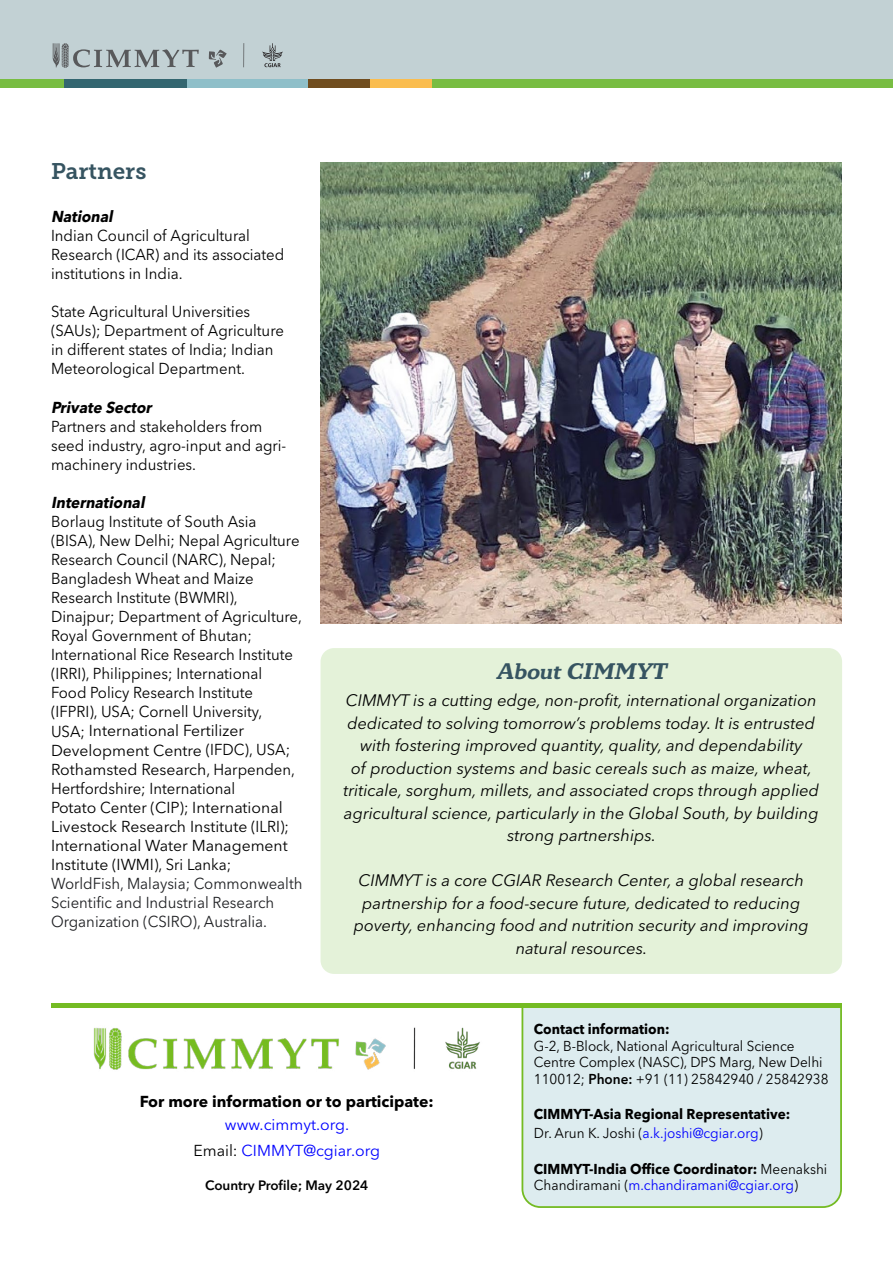
<style>
.page{position:relative;width:893px;height:1263px;background:#fff}
.page>*{position:absolute;margin:0;border:0;box-sizing:border-box;transform-origin:0 0}
.t1{font:italic 700 22.5px "Circe Slab C";color:#365461}
.t2{font:22.5px "Museo Slab 700";color:#365461}
.t3{font:italic 16.5px/22.5px "Avenir Next LT Pro";color:#000;text-align:center}
.t4{font:15.75px/19px "Avenir Next LT Pro";color:#000;scale:.95 1}
.t5{font:15.75px/19px "Avenir Next LT Pro";color:#202124;scale:.95 1}
.t6{font:15.75px "Avenir Next LT Pro";color:#00f}
.t7{font:italic 700 15.75px "Avenir Next LT Pro";color:#000;scale:.95 1}
.t8{font:700 15.75px "Avenir Next LT Pro";color:#000}
.t9{font:700 14.25px/19px "Avenir Next LT Pro";color:#000;scale:.95 1}
.t10{font:14.25px/16.5px "Avenir Next LT Pro";color:#000;scale:.95 1}
.t11{font:600 13.5px "Avenir Next LT Pro";color:#000}
.s1{color:#000}
.s2{font-weight:600}
.s3{font-weight:400}
.s4{font-weight:400;color:#00f}
</style>
<div class="page">
<div style="left:321px;top:648px;width:521px;height:326px;background:#e4f2d9;border-radius:14px"></div>
<div style="left:0;top:0;width:893px;height:80px;background:#c2d1d4"></div>
<div style="left:0;top:80px;width:893px;height:8px;background:#78bd42"></div>
<div style="left:65px;top:80px;width:123px;height:8px;background:#336670"></div>
<div style="left:187px;top:80px;width:121px;height:8px;background:#8fbfc9"></div>
<div style="left:308px;top:80px;width:62px;height:8px;background:#704d1f"></div>
<div style="left:370px;top:80px;width:61px;height:8px;background:#fabd4f"></div>
<svg style="left:244px;top:43px;width:1px;height:20px"></svg>
<svg style="left:262px;top:43px;width:21px;height:24px"></svg>
<svg style="left:52px;top:43px;width:147px;height:25px"></svg>
<svg style="left:209px;top:50px;width:18px;height:18px"></svg>
<div style="left:521px;top:1008px;width:321px;height:200px;background:#ddecef"></div>
<img style="left:93px;top:1027px;width:387px;height:43px">
<div style="left:51px;top:1003px;width:791px;height:5px;background:#74bb23"></div>
<img style="left:321px;top:163px;width:520px;height:460px">
<h1 class="t2" style="left:51px;top:159px;width:97px">Partners</h1>
<p class="t7" style="left:51px;top:207px;width:70px">National</p>
<p class="t4" style="left:51px;top:226px;width:247px">Indian Council of Agricultural<br>Research (ICAR) and its associated institutions in India.</p>
<p class="t4" style="left:51px;top:302px;width:247px">State Agricultural Universities (SAUs); Department of Agriculture in different states of India; Indian Meteorological Department.</p>
<p class="t7" style="left:51px;top:397px;width:111px">Private Sector</p>
<p class="t4" style="left:51px;top:416px;width:249px">Partners and stakeholders from seed industry, agro-input and agri&shy;machinery industries.</p>
<p class="t7" style="left:51px;top:493px;width:103px">International</p>
<p class="t4" style="left:51px;top:512px;width:266px">Borlaug Institute of South Asia (BISA), New Delhi; Nepal Agriculture Research Council (NARC), Nepal; Bangladesh Wheat and Maize Research Institute (BWMRI), Dinajpur; Department of Agriculture, Royal Government of Bhutan; International Rice Research Institute (IRRI), Philippines; International<br>Food Policy Research Institute (IFPRI), USA; Cornell University,<br>USA; International Fertilizer Development Centre (IFDC), USA; Rothamsted Research, Harpenden, Hertfordshire; International<br>Potato Center (CIP); International Livestock Research Institute (ILRI); International Water Management Institute (IWMI), Sri Lanka;</p>
<p class="t5" style="left:51px;top:874px;width:266px">WorldFish, Malaysia; Commonwealth<br>Scientific and Industrial Research<br>Organization (CSIRO), Australia.</p>
<h1 class="t1" style="left:496px;top:658px;width:176px">AboutCIMMYT</h1>
<p class="t3" style="left:343px;top:689px;width:477px">CIMMYT is a cutting edge, non-profit, international organization dedicated to solving tomorrow’s problems today. It is entrusted with fostering improved quantity, quality, and dependability<br>of production systems and basic cereals such as maize, wheat, triticale, sorghum, millets, and associated crops through applied agricultural science, particularly in the Global South, by building strong partnerships.</p>
<p class="t3" style="left:354px;top:869px;width:457px">CIMMYT is a core CGIAR Research Center, a global research partnership for a food-secure future, dedicated to reducing poverty, enhancing food and nutrition security and improving natural resources.</p>
<p class="t8" style="left:140px;top:1092px;width:295px">For more information or to participate:</p>
<p class="t6" style="left:225px;top:1115px;width:126px">www.cimmyt.org.</p>
<p class="t6" style="left:193px;top:1141px;width:188px"><span class="s1">Email:</span> CIMMYT@cgiar.org</p>
<p class="t11" style="left:205px;top:1177px;width:165px">Country Profile; May 2024</p>
<p class="t9" style="left:534px;top:1019px;width:144px">Contact information:</p>
<p class="t10" style="left:534px;top:1037px;width:312px">G-2, B-Block, National Agricultural Science<br>Centre Complex (NASC), DPS Marg, New Delhi<br>110012; <span class="s2">Phone:</span> +91 (11) 25842940 / 25842938</p>
<p class="t9" style="left:534px;top:1104px;width:271px">CIMMYT-Asia Regional Representative:<br><span class="s3">Dr. Arun K. Joshi (</span><span class="s4">a.k.joshi@cgiar.org</span><span class="s3">)</span></p>
<p class="t9" style="left:534px;top:1160px;width:310px;line-height:16.5px">CIMMYT-India Office Coordinator: <span class="s3">Meenakshi<br>Chandiramani (</span><span class="s4">m.chandiramani@cgiar.org</span><span class="s3">)</span></p>
</div>
